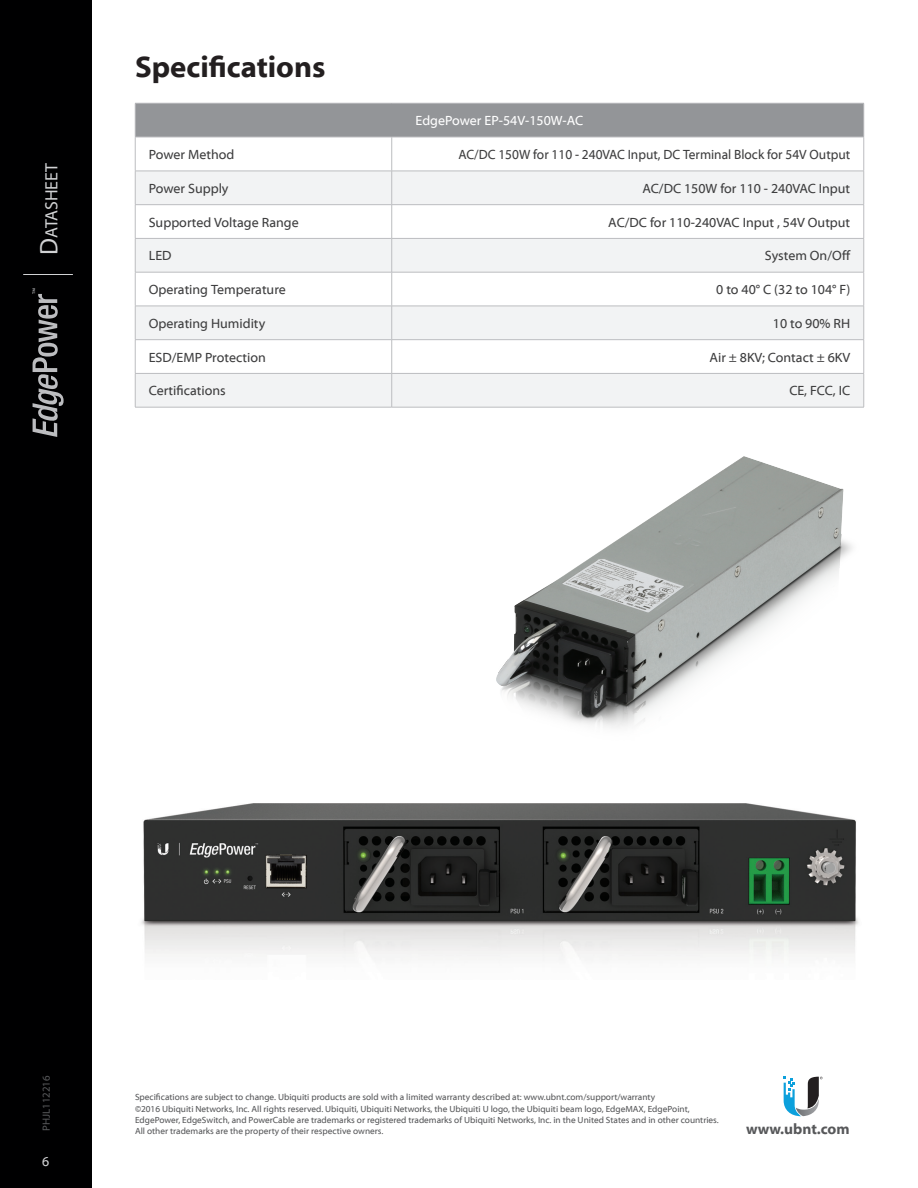
<style>
.page{position:relative;width:918px;height:1188px;background:#fff}
.page>*{position:absolute;margin:0;border:0;box-sizing:border-box;transform-origin:0 0}
.t1{font:700 30px "Myriad Web Pro";color:#231f20}
.t2{font:17.85px "Myriad Pro";color:#d1d2d4}
.t3{font:700 15px "Myriad Web Pro";color:#57585a}
.t4{font:13.5px "Myriad Web Pro";color:#3e3e3f}
.t5{font:13.5px "Myriad Web Pro";color:#3e3e3f;scale:.96 1}
.t6{font:13.5px "Myriad Web Pro";color:#fff}
.t7{font:13.5px "Myriad Web Pro";color:#d1d2d4}
.t8{font:10.5px "Myriad Web Pro";color:#57585a}
.t9{font:9px/11.2px "Myriad Web Pro";color:#57585a}
.s1{font-size:25.5px}
</style>
<div class="page">
<div style="left:0;top:0;width:92px;height:1188px;background:#000001"></div>
<hr style="left:23px;top:274px;width:50px;height:1px;background:#d1d2d4">
<svg style="left:33px;top:288px;width:31px;height:149px"></svg>
<svg style="left:784px;top:1077px;width:39px;height:39px"></svg>
<div style="left:135px;top:103px;width:729px;height:34px;background:#939598"></div>
<svg style="left:136px;top:172px;width:728px;height:235px;fill:#f2f3f4"></svg>
<hr style="left:135px;top:103px;width:257px;height:1px;background:#bcbdc0">
<hr style="left:135px;top:103px;width:1px;height:34px;background:#bcbdc0">
<hr style="left:392px;top:103px;width:472px;height:1px;background:#bcbdc0">
<hr style="left:864px;top:103px;width:1px;height:34px;background:#bcbdc0">
<hr style="left:135px;top:137px;width:257px;height:1px;background:#bcbdc0">
<hr style="left:392px;top:137px;width:472px;height:1px;background:#bcbdc0">
<hr style="left:135px;top:407px;width:257px;height:1px;background:#bcbdc0">
<hr style="left:392px;top:407px;width:472px;height:1px;background:#bcbdc0">
<hr style="left:135px;top:137px;width:1px;height:34px;background:#bcbdc0">
<hr style="left:391px;top:137px;width:1px;height:34px;background:#bcbdc0">
<hr style="left:864px;top:137px;width:1px;height:34px;background:#bcbdc0">
<hr style="left:135px;top:171px;width:257px;height:1px;background:#bcbdc0">
<hr style="left:135px;top:171px;width:1px;height:33px;background:#bcbdc0">
<hr style="left:392px;top:171px;width:472px;height:1px;background:#bcbdc0">
<hr style="left:391px;top:171px;width:1px;height:33px;background:#bcbdc0">
<hr style="left:864px;top:171px;width:1px;height:33px;background:#bcbdc0">
<hr style="left:135px;top:204px;width:257px;height:1px;background:#bcbdc0">
<hr style="left:135px;top:205px;width:1px;height:33px;background:#bcbdc0">
<hr style="left:392px;top:204px;width:472px;height:1px;background:#bcbdc0">
<hr style="left:391px;top:205px;width:1px;height:33px;background:#bcbdc0">
<hr style="left:864px;top:205px;width:1px;height:33px;background:#bcbdc0">
<hr style="left:135px;top:238px;width:257px;height:1px;background:#bcbdc0">
<hr style="left:135px;top:239px;width:1px;height:33px;background:#bcbdc0">
<hr style="left:392px;top:238px;width:472px;height:1px;background:#bcbdc0">
<hr style="left:391px;top:239px;width:1px;height:33px;background:#bcbdc0">
<hr style="left:864px;top:239px;width:1px;height:33px;background:#bcbdc0">
<hr style="left:135px;top:272px;width:257px;height:1px;background:#bcbdc0">
<hr style="left:135px;top:272px;width:1px;height:34px;background:#bcbdc0">
<hr style="left:392px;top:272px;width:472px;height:1px;background:#bcbdc0">
<hr style="left:391px;top:272px;width:1px;height:34px;background:#bcbdc0">
<hr style="left:864px;top:272px;width:1px;height:34px;background:#bcbdc0">
<hr style="left:135px;top:306px;width:257px;height:1px;background:#bcbdc0">
<hr style="left:135px;top:306px;width:1px;height:33px;background:#bcbdc0">
<hr style="left:392px;top:306px;width:472px;height:1px;background:#bcbdc0">
<hr style="left:391px;top:306px;width:1px;height:33px;background:#bcbdc0">
<hr style="left:864px;top:306px;width:1px;height:33px;background:#bcbdc0">
<hr style="left:135px;top:339px;width:257px;height:1px;background:#bcbdc0">
<hr style="left:135px;top:340px;width:1px;height:33px;background:#bcbdc0">
<hr style="left:392px;top:339px;width:472px;height:1px;background:#bcbdc0">
<hr style="left:391px;top:340px;width:1px;height:33px;background:#bcbdc0">
<hr style="left:864px;top:340px;width:1px;height:33px;background:#bcbdc0">
<hr style="left:135px;top:373px;width:257px;height:1px;background:#bcbdc0">
<hr style="left:135px;top:374px;width:1px;height:33px;background:#bcbdc0">
<hr style="left:392px;top:373px;width:472px;height:1px;background:#bcbdc0">
<hr style="left:391px;top:374px;width:1px;height:33px;background:#bcbdc0">
<hr style="left:864px;top:374px;width:1px;height:33px;background:#bcbdc0">
<img style="left:141px;top:804px;width:718px;height:155px">
<img style="left:496px;top:456px;width:356px;height:272px">
<h2 class="t2" style="left:41px;top:255px;width:94px;rotate:-90deg"><span class="s1">D</span>atasheet</h2>
<h1 class="t1" style="left:135px;top:50px;width:192px">Specifications</h1>
<h3 class="t6" style="left:416px;top:113px;width:169px">EdgePower EP-54V-150W-AC</h3>
<h3 class="t4" style="left:149px;top:147px;width:87px">Power Method</h3>
<h3 class="t5" style="left:458px;top:147px;width:410px">AC/DC 150W for 110 - 240VAC Input, DC Terminal Block for 54V Output</h3>
<h3 class="t4" style="left:149px;top:181px;width:81px">Power Supply</h3>
<h3 class="t4" style="left:642px;top:181px;width:209px">AC/DC 150W for 110 - 240VAC Input</h3>
<h3 class="t4" style="left:149px;top:215px;width:151px">Supported Voltage Range</h3>
<h3 class="t4" style="left:608px;top:215px;width:243px">AC/DC for 110-240VAC Input , 54V Output</h3>
<h3 class="t4" style="left:149px;top:249px;width:24px">LED</h3>
<h3 class="t4" style="left:765px;top:249px;width:87px">System On/Off</h3>
<h3 class="t4" style="left:149px;top:282px;width:139px">Operating Temperature</h3>
<h3 class="t4" style="left:716px;top:282px;width:136px">0 to 40° C (32 to 104° F)</h3>
<h3 class="t4" style="left:149px;top:316px;width:118px">Operating Humidity</h3>
<h3 class="t4" style="left:773px;top:316px;width:79px">10 to 90% RH</h3>
<h3 class="t4" style="left:149px;top:350px;width:119px">ESD/EMP Protection</h3>
<h3 class="t4" style="left:709px;top:350px;width:142px">Air ± 8KV; Contact ± 6KV</h3>
<h3 class="t4" style="left:149px;top:384px;width:78px">Certifications</h3>
<h3 class="t4" style="left:789px;top:384px;width:62px">CE, FCC, IC</h3>
<p class="t8" style="left:41px;top:1131px;width:57px;rotate:-90deg">PHJL112216</p>
<h3 class="t7" style="left:42px;top:1154px;width:9px">6</h3>
<p class="t9" style="left:135px;top:1092px;width:585px">Specifications are subject to change. Ubiquiti products are sold with a limited warranty described at: www.ubnt.com/support/warranty<br>©2016 Ubiquiti Networks, Inc. All rights reserved. Ubiquiti, Ubiquiti Networks, the Ubiquiti U logo, the Ubiquiti beam logo, EdgeMAX, EdgePoint, EdgePower, EdgeSwitch, and PowerCable are trademarks or registered trademarks of Ubiquiti Networks, Inc. in the United States and in other countries.<br>All other trademarks are the property of their respective owners.</p>
<h3 class="t3" style="left:746px;top:1121px;width:105px">www.ubnt.com</h3>
</div>
